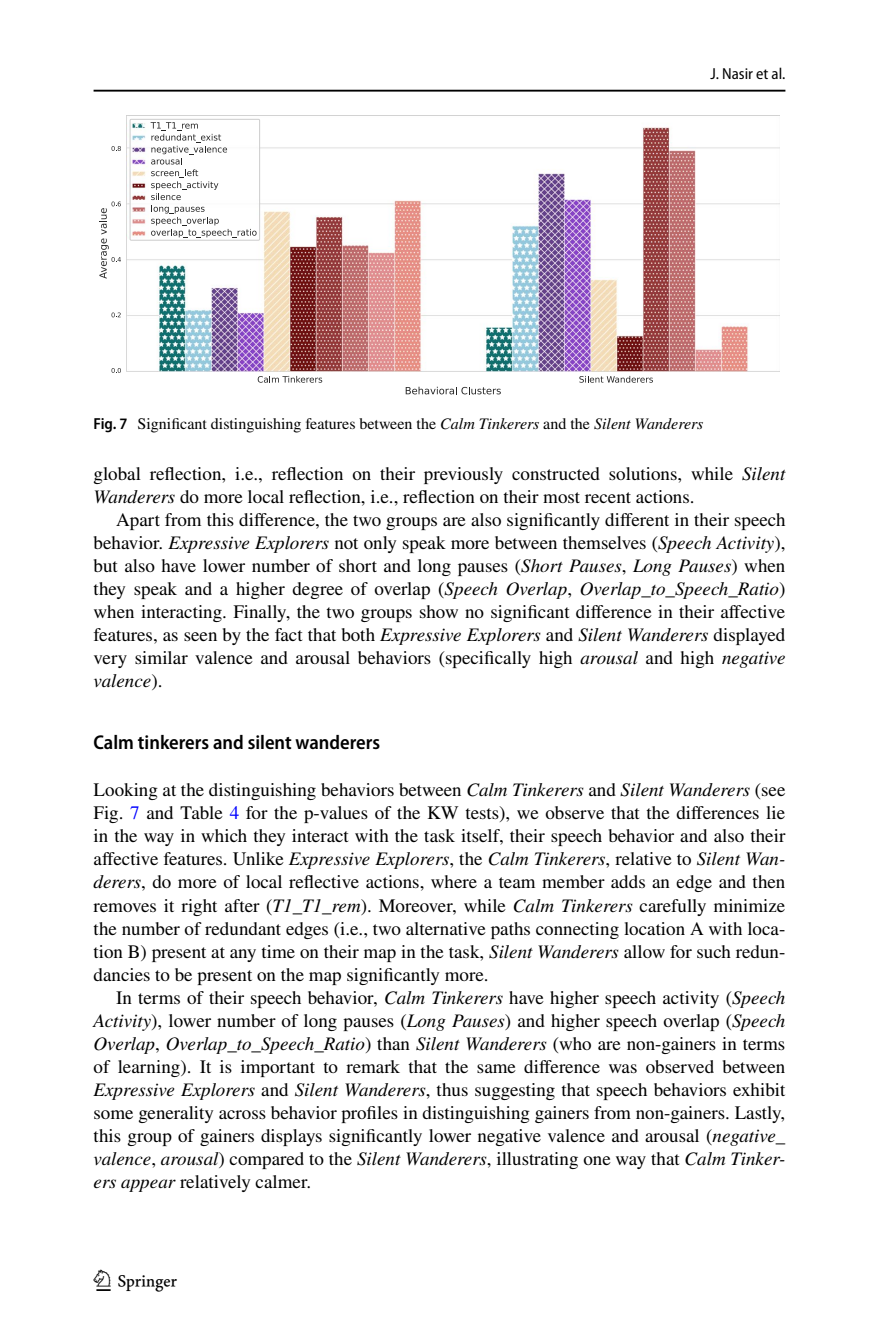
<style>
.page{position:relative;width:879px;height:1333px;background:#fff}
.page>*{position:absolute;margin:0;border:0;box-sizing:border-box;transform-origin:0 0}
.t1{font:30px "Springnew Regular 4";color:#000}
.t2{font:600 semi-condensed 20px "Myriad Pro";color:#000}
.t3{font:19px/23px "STIX";color:#000;text-align:justify}
.t4{font:16px "STIX";color:#000}
.t5{font:semi-condensed 16px "Myriad Pro";color:#000}
.s1{font-family:"Myriad Pro";font-weight:600;font-stretch:semi-condensed}
.s2{font-style:italic}
.s3{color:#00f}
</style>
<div class="page">
<hr style="left:94px;top:90px;width:691px;height:2px;background:#000">
<img style="left:126px;top:116px;width:654px;height:255px">
<svg style="left:258px;top:376px;width:64px;height:6px"></svg>
<svg style="left:579px;top:376px;width:74px;height:6px"></svg>
<svg style="left:406px;top:387px;width:95px;height:7px"></svg>
<svg style="left:111px;top:368px;width:10px;height:5px"></svg>
<svg style="left:111px;top:312px;width:10px;height:5px"></svg>
<svg style="left:111px;top:146px;width:10px;height:5px"></svg>
<svg style="left:99px;top:201px;width:22px;height:78px"></svg>
<div style="left:130px;top:119px;width:130px;height:121px;border:1px solid #ccc"></div>
<svg style="left:151px;top:122px;width:105px;height:116px"></svg>
<p class="t5" style="left:710px;top:65px;width:76px">J. Nasir et al.</p>
<p class="t4" style="left:94px;top:413px;width:611px"><span class="s1">Fig. 7</span> Significant distinguishing features between the <span class="s2">Calm Tinkerers</span> and the <span class="s2">Silent Wanderers</span></p>
<p class="t3" style="left:94px;top:463px;width:693px">global reflection, i.e., reflection on their previously constructed solutions, while <span class="s2">Silent<br>Wanderers</span> do more local reflection, i.e., reflection on their most recent actions.</p>
<p class="t3" style="left:94px;top:509px;width:693px;text-indent:23px">Apart from this difference, the two groups are also significantly different in their speech behavior. <span class="s2">Expressive Explorers</span> not only speak more between themselves (<span class="s2">Speech Activity</span>), but also have lower number of short and long pauses (<span class="s2">Short Pauses</span>, <span class="s2">Long Pauses</span>) when they speak and a higher degree of overlap (<span class="s2">Speech Overlap</span>, <span class="s2">Overlap_to_Speech_Ratio</span>) when interacting. Finally, the two groups show no significant difference in their affective features, as seen by the fact that both <span class="s2">Expressive Explorers</span> and <span class="s2">Silent Wanderers</span> displayed very similar valence and arousal behaviors (specifically high <span class="s2">arousal</span> and high <span class="s2">negative valence</span>).</p>
<p class="t2" style="left:94px;top:731px;width:288px">Calm tinkerers and silent wanderers</p>
<p class="t3" style="left:94px;top:779px;width:693px">Looking at the distinguishing behaviors between <span class="s2">Calm Tinkerers</span> and <span class="s2">Silent Wanderers</span> (see Fig. <span class="s3">7</span> and Table <span class="s3">4</span> for the p-values of the KW tests), we observe that the differences lie in the way in which they interact with the task itself, their speech behavior and also their affective features. Unlike <span class="s2">Expressive Explorers</span>, the <span class="s2">Calm Tinkerers</span>, relative to <span class="s2">Silent Wan&shy;derers</span>, do more of local reflective actions, where a team member adds an edge and then removes it right after (<span class="s2">T1_T1_rem</span>). Moreover, while <span class="s2">Calm Tinkerers</span> carefully minimize the number of redundant edges (i.e., two alternative paths connecting location A with loca&shy;tion B) present at any time on their map in the task, <span class="s2">Silent Wanderers</span> allow for such redun&shy;dancies to be present on the map significantly more.</p>
<p class="t3" style="left:94px;top:986px;width:693px;text-indent:23px">In terms of their speech behavior, <span class="s2">Calm Tinkerers</span> have higher speech activity (<span class="s2">Speech Activity</span>), lower number of long pauses (<span class="s2">Long Pauses</span>) and higher speech overlap (<span class="s2">Speech Overlap</span>, <span class="s2">Overlap_to_Speech_Ratio</span>) than <span class="s2">Silent Wanderers</span> (who are non-gainers in terms of learning). It is important to remark that the same difference was observed between <span class="s2">Expressive Explorers</span> and <span class="s2">Silent Wanderers</span>, thus suggesting that speech behaviors exhibit some generality across behavior profiles in distinguishing gainers from non-gainers. Lastly, this group of gainers displays significantly lower negative valence and arousal (<span class="s2">negative_ valence</span>, <span class="s2">arousal</span>) compared to the <span class="s2">Silent Wanderers</span>, illustrating one way that <span class="s2">Calm Tinker&shy;ers appear</span> relatively calmer.</p>
<h1 class="t1" style="left:96px;top:1269px;width:83px">1 3</h1>
</div>
